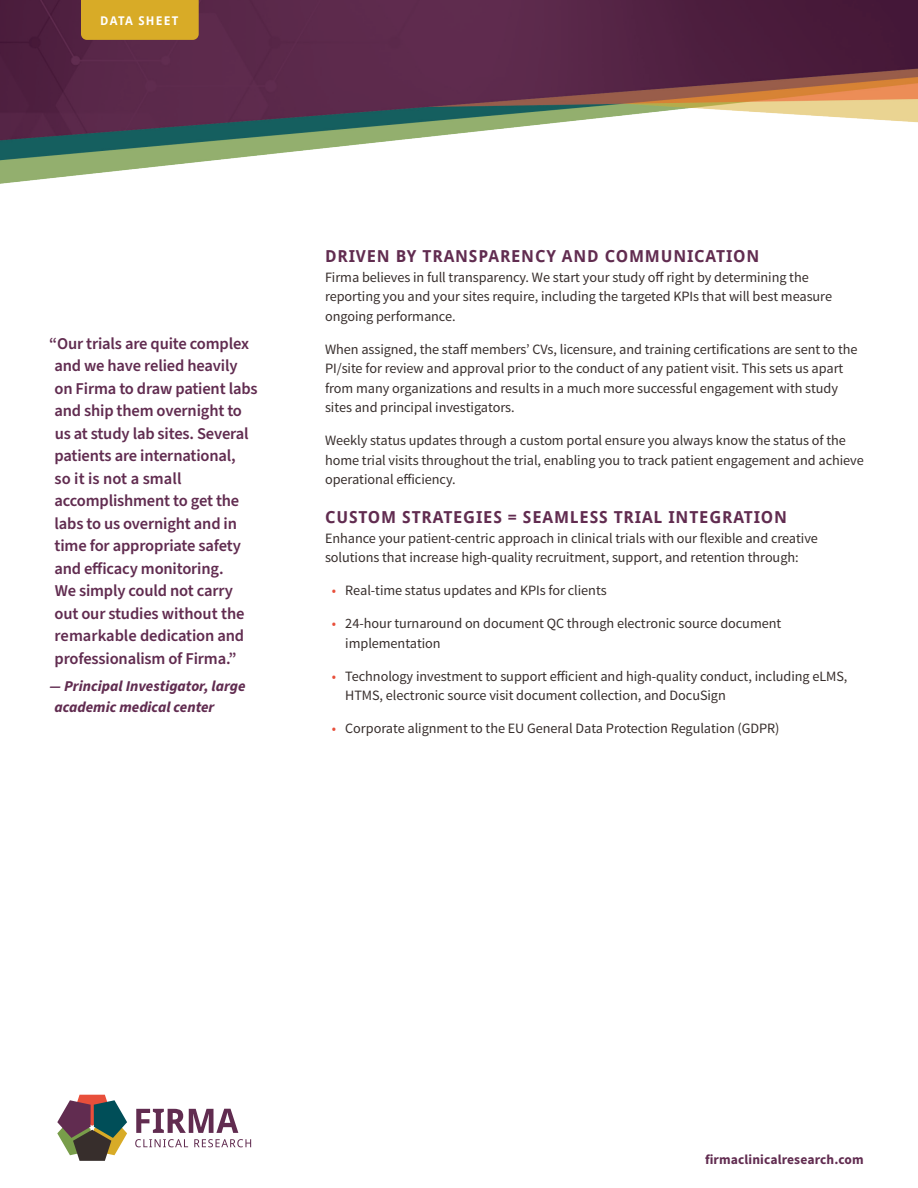
<style>
.page{position:relative;width:918px;height:1188px;background:#fff}
.page>*{position:absolute;margin:0;border:0;box-sizing:border-box;transform-origin:0 0}
.t1{font:600 16.5px/22.5px "Source Sans Pro";letter-spacing:-.01em;color:#612c50}
.t2{font:700 16.5px "Droid Sans";letter-spacing:.05em;color:#612c50}
.t3{font:italic 700 15px/21px "Source Sans Pro";color:#612c50}
.t4{font:14.25px/19.5px "Source Sans Pro";letter-spacing:-.005em;color:#372e2c}
.t5{font:700 13.5px "Source Sans Pro";letter-spacing:.01em;color:#612c50}
.t6{font:700 12px "Droid Sans";letter-spacing:.1em;color:#fff}
.s1{color:#e84f3b}
</style>
<div class="page">
<img style="left:0;top:0;width:918px;height:184px">
<svg style="left:136px;top:1109px;width:102px;height:24px"></svg>
<svg style="left:135px;top:1139px;width:53px;height:8px"></svg>
<svg style="left:194px;top:1139px;width:57px;height:8px"></svg>
<svg style="left:57px;top:1095px;width:70px;height:66px"></svg>
<div style="left:81px;top:0;width:118px;height:40px;background:#d8ab27"></div>
<p class="t6" style="left:100px;top:14px;width:79px">DATA SHEET</p>
<p class="t1" style="left:54px;top:332px;width:205px;text-indent:-5px">“Our trials are quite complex and we have relied heavily on Firma to draw patient labs and ship them overnight to us at study lab sites. Several patients are international,<br>so it is not a small accomplishment to get the labs to us overnight and in time for appropriate safety and efficacy monitoring.<br>We simply could not carry out our studies without the remarkable dedication and professionalism of Firma.”</p>
<p class="t3" style="left:55px;top:676px;width:192px;text-indent:-5px">— Principal Investigator, large academic medical center</p>
<p class="t2" style="left:325px;top:247px;width:436px">DRIVEN BY TRANSPARENCY AND COMMUNICATION</p>
<p class="t4" style="left:325px;top:267px;width:508px">Firma believes in full transparency. We start your study off right by determining the reporting you and your sites require, including the targeted KPIs that will best measure ongoing performance.</p>
<p class="t4" style="left:325px;top:339px;width:534px">When assigned, the staff members’ CVs, licensure, and training certifications are sent to the PI/site for review and approval prior to the conduct of any patient visit. This sets us apart from many organizations and results in a much more successful engagement with study sites and principal investigators.</p>
<p class="t4" style="left:325px;top:431px;width:540px">Weekly status updates through a custom portal ensure you always know the status of the home trial visits throughout the trial, enabling you to track patient engagement and achieve operational efficiency.</p>
<p class="t2" style="left:325px;top:508px;width:464px">CUSTOM STRATEGIES = SEAMLESS TRIAL INTEGRATION</p>
<p class="t4" style="left:325px;top:528px;width:494px">Enhance your patient-centric approach in clinical trials with our flexible and creative solutions that increase high-quality recruitment, support, and retention through:</p>
<p class="t4" style="left:332px;top:581px;width:276px"><span class="s1">•</span> Real-time status updates and KPIs for clients</p>
<p class="t4" style="left:345px;top:614px;width:437px;text-indent:-13px"><span class="s1">•</span> 24-hour turnaround on document QC through electronic source document implementation</p>
<p class="t4" style="left:345px;top:666px;width:504px;text-indent:-13px"><span class="s1">•</span> Technology investment to support efficient and high-quality conduct, including eLMS,<br>HTMS, electronic source visit document collection, and DocuSign</p>
<p class="t4" style="left:332px;top:719px;width:449px"><span class="s1">•</span> Corporate alignment to the EU General Data Protection Regulation (GDPR)</p>
<p class="t5" style="left:705px;top:1151px;width:160px">firmaclinicalresearch.com</p>
</div>
